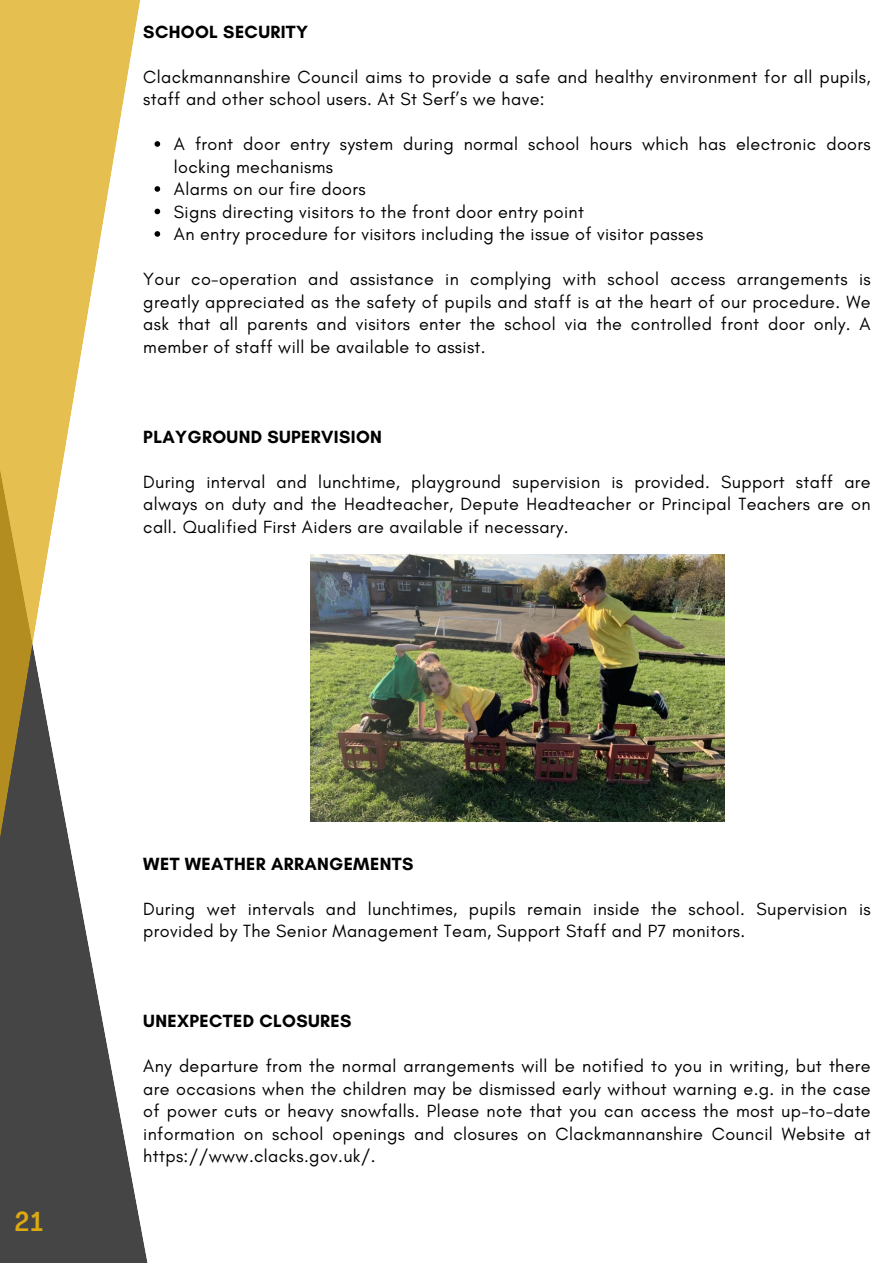
<style>
.page{position:relative;width:893px;height:1264px;background:#fff}
.page>*{position:absolute;margin:0;border:0;box-sizing:border-box;transform-origin:0 0}
.t1{font:500 condensed 27px "Agrandir";color:#dca911}
.t2{font:18px/22.5px "Glacial Indifference";letter-spacing:.02em;color:#000}
.t3{font:700 18px "Glacial Indifference";letter-spacing:.02em;color:#000}
</style>
<div class="page">
<svg style="left:0;top:208px;width:158px;height:1054px;fill:#454545"></svg>
<svg style="left:0;top:0;width:143px;height:1076px"></svg>
<svg style="left:154px;top:141px;width:6px;height:6px"></svg>
<svg style="left:154px;top:186px;width:6px;height:6px"></svg>
<svg style="left:154px;top:209px;width:6px;height:5px"></svg>
<svg style="left:154px;top:231px;width:6px;height:6px"></svg>
<img style="left:310px;top:555px;width:414px;height:266px">
<p class="t3" style="left:143px;top:21px;width:166px">SCHOOL SECURITY</p>
<p class="t2" style="left:143px;top:65px;width:728px">Clackmannanshire Council aims to provide a safe and healthy environment for all pupils, staff and other school users. At St Serf’s we have:</p>
<p class="t2" style="left:174px;top:133px;width:698px">A front door entry system during normal school hours which has electronic doors locking mechanisms</p>
<p class="t2" style="left:174px;top:178px;width:193px">Alarms on our fire doors</p>
<p class="t2" style="left:174px;top:200px;width:411px">Signs directing visitors to the front door entry point</p>
<p class="t2" style="left:174px;top:222px;width:531px">An entry procedure for visitors including the issue of visitor passes</p>
<p class="t2" style="left:143px;top:267px;width:728px;text-align:justify">Your co-operation and assistance in complying with school access arrangements is greatly appreciated as the safety of pupils and staff is at the heart of our procedure. We ask that all parents and visitors enter the school via the controlled front door only. A member of staff will be available to assist.</p>
<p class="t3" style="left:143px;top:425px;width:240px">PLAYGROUND SUPERVISION</p>
<p class="t2" style="left:143px;top:470px;width:728px;text-align:justify">During interval and lunchtime, playground supervision is provided. Support staff are always on duty and the Headteacher, Depute Headteacher or Principal Teachers are on call. Qualified First Aiders are available if necessary.</p>
<p class="t1" style="left:15px;top:1210px;width:30px">21</p>
<p class="t3" style="left:143px;top:852px;width:271px">WET WEATHER ARRANGEMENTS</p>
<p class="t2" style="left:143px;top:897px;width:728px">During wet intervals and lunchtimes, pupils remain inside the school. Supervision is provided by The Senior Management Team, Support Staff and P7 monitors.</p>
<p class="t3" style="left:143px;top:1010px;width:210px">UNEXPECTED CLOSURES</p>
<p class="t2" style="left:143px;top:1054px;width:728px;text-align:justify">Any departure from the normal arrangements will be notified to you in writing, but there are occasions when the children may be dismissed early without warning e.g. in the case of power cuts or heavy snowfalls. Please note that you can access the most up-to-date information on school openings and closures on Clackmannanshire Council Website at https://www.clacks.gov.uk/.</p>
</div>
